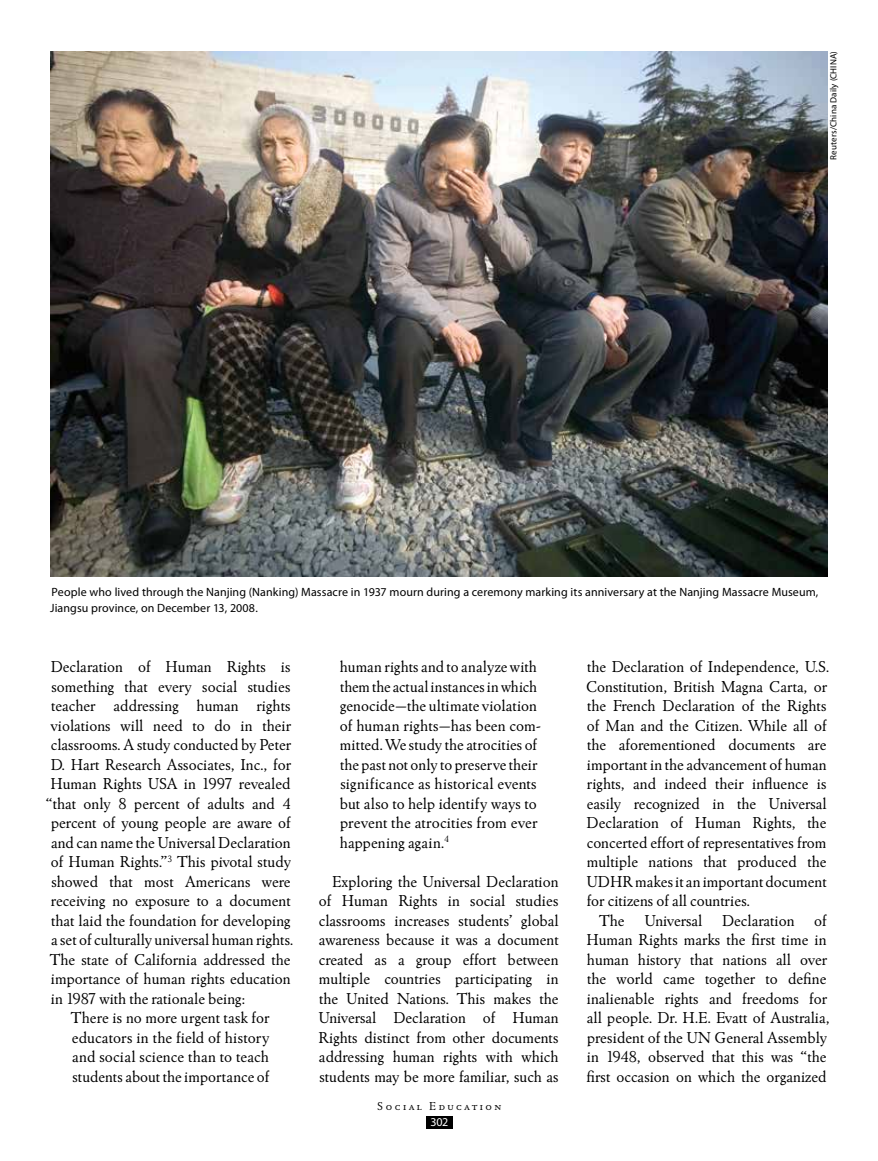
<style>
.page{position:relative;width:878px;height:1161px;background:#fff}
.page>*{position:absolute;margin:0;border:0;box-sizing:border-box;transform-origin:0 0}
.t1{font:16.5px/19.5px "Winchester New ITC";color:#000}
.t2{font:12px/16.5px "Myriad Pro";letter-spacing:.005em;color:#000}
.t3{font:12px "Winchester New ITC Book SC";letter-spacing:.2em;color:#000}
.t4{font:12px "Myriad Pro";color:#fff}
.t5{font:9px "Myriad Pro";letter-spacing:.015em;color:#000}
</style>
<div class="page">
<div style="left:426px;top:1117px;width:26px;height:12px;background:#000"></div>
<img style="left:51px;top:51px;width:776px;height:525px">
<p class="t5" style="left:828px;top:160px;width:110px;rotate:-90deg">Reuters/China Daily (CHINA)</p>
<p class="t2" style="left:50px;top:584px;width:769px">People who lived through the Nanjing (Nanking) Massacre in 1937 mourn during a ceremony marking its anniversary at the Nanjing Massacre Museum,<br>Jiangsu province, on December 13, 2008.</p>
<p class="t1" style="left:51px;top:657px;width:241px">Declaration of Human Rights is</p>
<p class="t1" style="left:51px;top:676px;width:240px">something that every social studies</p>
<p class="t1" style="left:51px;top:696px;width:241px">teacher addressing human rights</p>
<p class="t1" style="left:50px;top:715px;width:242px">violations will need to do in their</p>
<p class="t1" style="left:51px;top:735px;width:242px">classrooms. A study conducted by Peter</p>
<p class="t1" style="left:51px;top:754px;width:242px">D. Hart Research Associates, Inc., for</p>
<p class="t1" style="left:50px;top:774px;width:241px">Human Rights USA in 1997 revealed</p>
<p class="t1" style="left:46px;top:793px;width:247px">“that only 8 percent of adults and 4</p>
<p class="t1" style="left:51px;top:813px;width:241px">percent of young people are aware of</p>
<p class="t1" style="left:51px;top:832px;width:241px">and can name the Universal Declaration</p>
<p class="t1" style="left:51px;top:852px;width:242px">of Human Rights.”<sup>3</sup> This pivotal study</p>
<p class="t1" style="left:51px;top:871px;width:240px">showed that most Americans were</p>
<p class="t1" style="left:51px;top:891px;width:241px">receiving no exposure to a document</p>
<p class="t1" style="left:51px;top:910px;width:241px">that laid the foundation for developing</p>
<p class="t1" style="left:51px;top:930px;width:244px">a set of culturally universal human rights.</p>
<p class="t1" style="left:50px;top:949px;width:242px">The state of California addressed the</p>
<p class="t1" style="left:51px;top:969px;width:241px">importance of human rights education</p>
<p class="t1" style="left:51px;top:988px;width:196px">in 1987 with the rationale being:</p>
<p class="t1" style="left:71px;top:1008px;width:200px">There is no more urgent task for</p>
<p class="t1" style="left:72px;top:1027px;width:199px">educators in the field of history</p>
<p class="t1" style="left:72px;top:1047px;width:198px">and social science than to teach</p>
<p class="t1" style="left:72px;top:1066px;width:198px">students about the importance of</p>
<p class="t1" style="left:340px;top:657px;width:203px">human rights and to analyze with them the actual instances in which genocide—the ultimate violation of human rights—has been com&shy;mitted. We study the atrocities of the past not only to preserve their significance as historical events but also to help identify ways to prevent the atrocities from ever happening again.<sup>4</sup></p>
<p class="t1" style="left:318px;top:871px;width:242px;text-align:justify;text-indent:14px">Exploring the Universal Declaration of Human Rights in social studies classrooms increases students’ global awareness because it was a document created as a group effort between multiple countries participating in the United Nations. This makes the Universal Declaration of Human Rights distinct from other documents addressing human rights with which students may be more familiar, such as</p>
<p class="t3" style="left:377px;top:1098px;width:125px">Social Education</p>
<p class="t4" style="left:430px;top:1116px;width:19px">302</p>
<p class="t1" style="left:586px;top:657px;width:244px">the Declaration of Independence, U.S.<br>Constitution, British Magna Carta, or the French Declaration of the Rights of Man and the Citizen. While all of the aforementioned documents are important in the advancement of human rights, and indeed their influence is easily recognized in the Universal Declaration of Human Rights, the concerted effort of representatives from multiple nations that produced the UDHR makes it an important document for citizens of all countries.</p>
<p class="t1" style="left:586px;top:910px;width:245px;text-indent:13px">The Universal Declaration of Human Rights marks the first time in human history that nations all over the world came together to define inalienable rights and freedoms for all people. Dr. H.E. Evatt of Australia, president of the UN General Assembly in 1948, observed that this was “the first occasion on which the organized</p>
</div>
